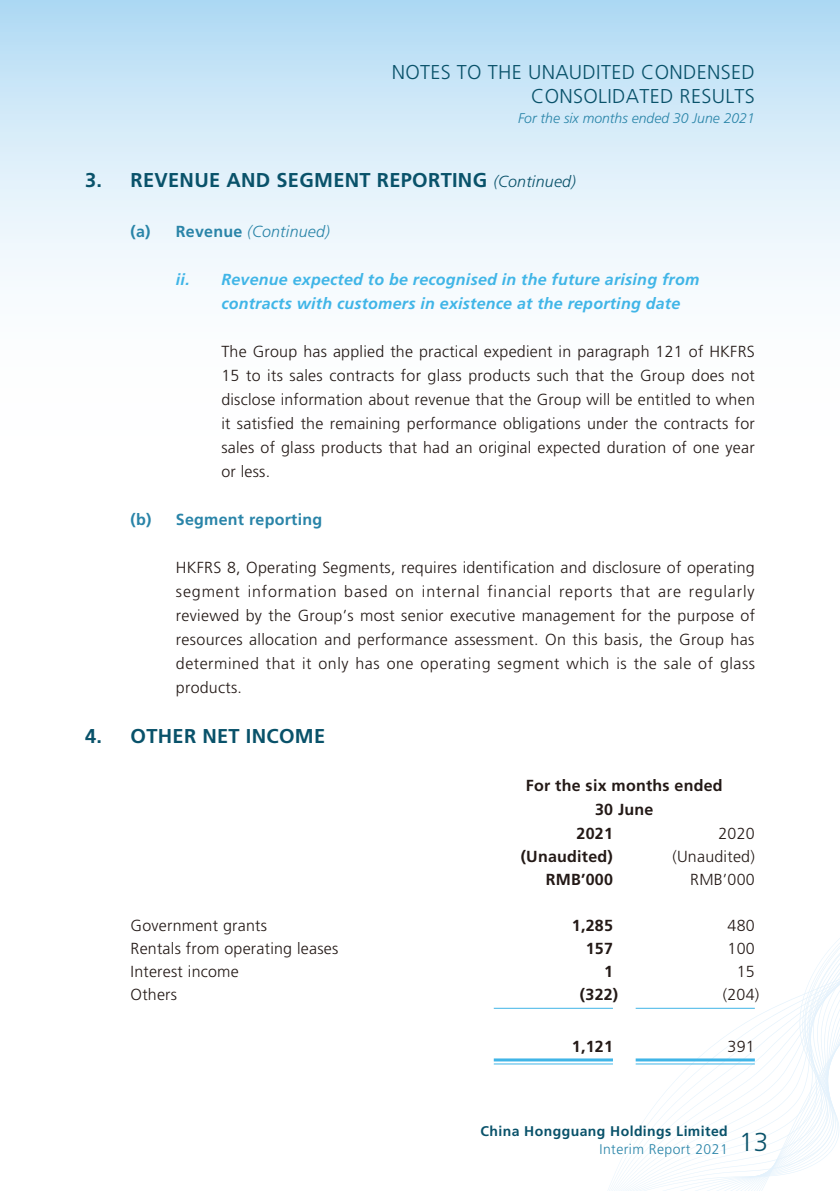
<style>
.page{position:relative;width:840px;height:1191px;background:#fff}
.page>*{position:absolute;margin:0;border:0;box-sizing:border-box;transform-origin:0 0}
.t1{font:300 26px "Frutiger LT Std";color:#09526a}
.t2{font:700 20px "Frutiger LT Std";letter-spacing:.015em;color:#09526a}
.t3{font:300 20px/24px "Frutiger LT Std";letter-spacing:.015em;color:#09526a;text-align:right}
.t4{font:300 16px/24px "Frutiger LT Std";letter-spacing:.015em;color:#231916;text-align:justify}
.t5{font:italic 700 16px/24px "Frutiger LT Std";letter-spacing:.015em;color:#40b5e7}
.t6{font:700 16px "Frutiger LT Std";letter-spacing:.015em;color:#231916}
.t7{font:italic 300 16px "Frutiger LT Std";letter-spacing:.015em;color:#2984a8}
.t8{font:700 16px "Frutiger LT Std";letter-spacing:.015em;color:#2984a8}
.t9{font:italic 300 14px "Frutiger LT Std";color:#2984a8}
.t10{font:700 14px "Frutiger LT Std";letter-spacing:.03em;color:#09526a}
.t11{font:300 14px "Frutiger LT Std";letter-spacing:.03em;color:#2984a8}
.s1{font-weight:300;font-style:italic;font-size:16px}
.s2{font-weight:700;font-style:normal}
</style>
<div class="page">
<div style="left:0;top:0;width:839px;height:446px;background:linear-gradient(to bottom,#bbdff5,#fff)"></div>
<svg style="left:493px;top:939px;width:346px;height:252px"></svg>
<hr style="left:493px;top:1007px;width:119px;height:1px;background:#40b5e7">
<hr style="left:635px;top:1007px;width:119px;height:1px;background:#40b5e7">
<hr style="left:493px;top:1058px;width:119px;height:3px;background:#40b5e7">
<hr style="left:493px;top:1063px;width:119px;height:1px;background:#40b5e7">
<hr style="left:635px;top:1058px;width:119px;height:3px;background:#40b5e7">
<hr style="left:635px;top:1063px;width:119px;height:1px;background:#40b5e7">
<p class="t3" style="left:391px;top:60px;width:364px">NOTES TO THE UNAUDITED CONDENSED<br>CONSOLIDATED RESULTS</p>
<p class="t9" style="left:517px;top:110px;width:238px">For the six months ended 30 June 2021</p>
<p class="t2" style="left:85px;top:168px;width:492px">3. REVENUE AND SEGMENT REPORTING <span class="s1">(Continued)</span></p>
<p class="t7" style="left:130px;top:222px;width:201px"><span class="s2">(a) Revenue</span> (Continued)</p>
<p class="t5" style="left:221px;top:267px;width:479px;text-indent:-45px">ii. Revenue expected to be recognised in the future arising from contracts with customers in existence at the reporting date</p>
<p class="t4" style="left:221px;top:339px;width:534px">The Group has applied the practical expedient in paragraph 121 of HKFRS 15 to its sales contracts for glass products such that the Group does not disclose information about revenue that the Group will be entitled to when it satisfied the remaining performance obligations under the contracts for sales of glass products that had an original expected duration of one year or less.</p>
<p class="t8" style="left:130px;top:510px;width:193px">(b) Segment reporting</p>
<p class="t4" style="left:176px;top:555px;width:580px">HKFRS 8, Operating Segments, requires identification and disclosure of operating segment information based on internal financial reports that are regularly reviewed by the Group’s most senior executive management for the purpose of resources allocation and performance assessment. On this basis, the Group has determined that it only has one operating segment which is the sale of glass products.</p>
<p class="t2" style="left:85px;top:724px;width:241px">4. OTHER NET INCOME</p>
<p class="t6" style="left:525px;top:776px;width:198px">For the six months ended</p>
<p class="t6" style="left:594px;top:800px;width:60px">30 June</p>
<p class="t6" style="left:576px;top:824px;width:38px">2021</p>
<p class="t4" style="left:718px;top:821px;width:38px">2020</p>
<p class="t6" style="left:520px;top:847px;width:94px">(Unaudited)</p>
<p class="t4" style="left:672px;top:844px;width:84px">(Unaudited)</p>
<p class="t6" style="left:545px;top:870px;width:69px">RMB’000</p>
<p class="t4" style="left:689px;top:867px;width:66px">RMB’000</p>
<p class="t4" style="left:130px;top:913px;width:138px">Government grants</p>
<p class="t6" style="left:571px;top:916px;width:42px">1,285</p>
<p class="t4" style="left:727px;top:913px;width:29px">480</p>
<p class="t4" style="left:130px;top:936px;width:209px">Rentals from operating leases</p>
<p class="t6" style="left:585px;top:939px;width:29px">157</p>
<p class="t4" style="left:727px;top:936px;width:29px">100</p>
<p class="t4" style="left:130px;top:959px;width:110px">Interest income</p>
<p class="t6" style="left:603px;top:962px;width:10px">1</p>
<p class="t4" style="left:736px;top:959px;width:20px">15</p>
<p class="t4" style="left:130px;top:982px;width:48px">Others</p>
<p class="t6" style="left:579px;top:985px;width:40px">(322)</p>
<p class="t4" style="left:722px;top:982px;width:38px">(204)</p>
<p class="t6" style="left:571px;top:1037px;width:42px">1,121</p>
<p class="t4" style="left:727px;top:1034px;width:29px">391</p>
<p class="t10" style="left:480px;top:1123px;width:249px">China Hongguang Holdings Limited</p>
<p class="t11" style="left:599px;top:1141px;width:130px">Interim Report 2021</p>
<h1 class="t1" style="left:738px;top:1127px;width:30px">13</h1>
</div>
